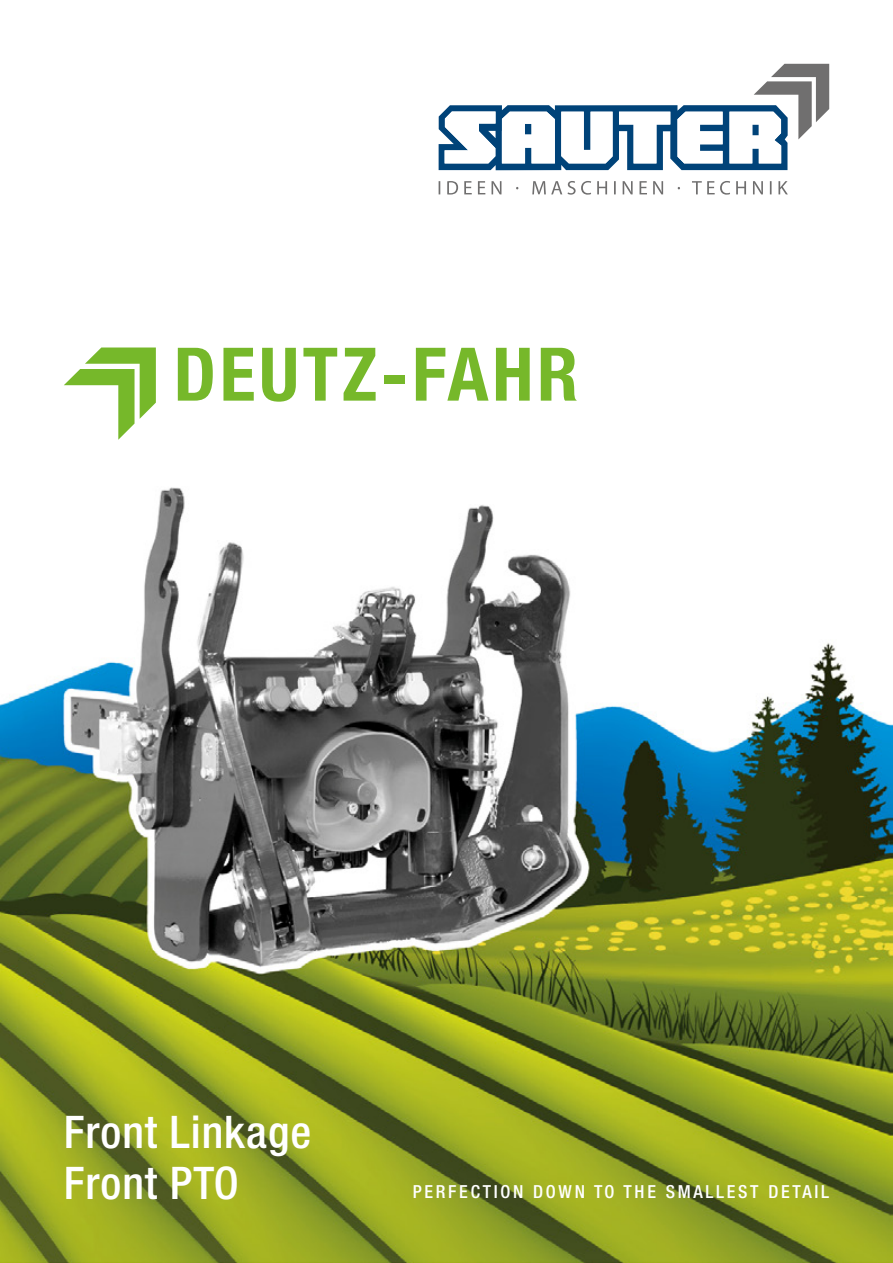
<style>
.page{position:relative;width:893px;height:1263px;background:#fff}
.page>*{position:absolute;margin:0;border:0;box-sizing:border-box;transform-origin:0 0}
.t1{font:700 condensed 73.95px "Helvetica Neue LT Pro";letter-spacing:.05em;color:#76b82a}
.t2{font:500 condensed 45px/51px "Helvetica Neue LT Pro";letter-spacing:.02em;color:#fff}
.t3{font:500 condensed 18px "Helvetica Neue LT Pro";letter-spacing:.15em;color:#fff}
</style>
<div class="page">
<img style="left:0;top:63px;width:893px;height:1200px">
<svg style="left:64px;top:347px;width:92px;height:93px"></svg>
<svg style="left:439px;top:181px;width:349px;height:14px"></svg>
<svg style="left:439px;top:64px;width:390px;height:106px"></svg>
<h1 class="t1" style="left:174px;top:330px;width:406px">DEUTZ-FAHR</h1>
<h2 class="t2" style="left:64px;top:1106px;width:249px">Front Linkage<br>Front PTO</h2>
<p class="t3" style="left:413px;top:1181px;width:418px">PERFECTION DOWN TO THE SMALLEST DETAIL</p>
</div>
